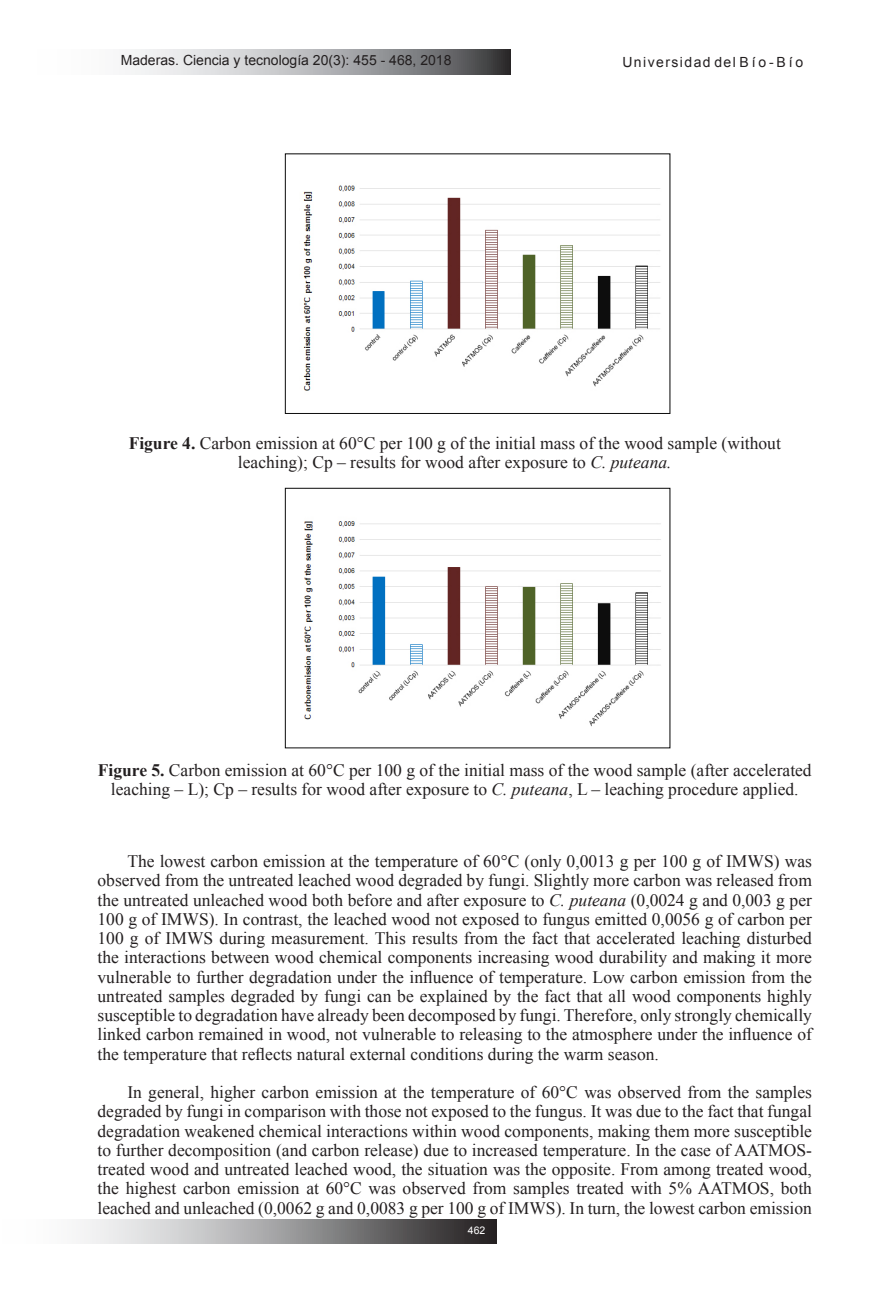
<style>
.page{position:relative;width:893px;height:1315px;background:#fff}
.page>*{position:absolute;margin:0;border:0;box-sizing:border-box;transform-origin:0 0}
.Lista_con_viñetas{font:17.5px/19.2px "Times New Roman";color:#231f20;text-align:center}
.t1{font:14px "Arial";color:#231f20}
.t2{font:14px "Arial";letter-spacing:.105em;color:#231f20}
.t3{font:10.5px "Arial";color:#fff}
.s1{font-weight:700}
.s2{font-style:italic}
</style>
<div class="page">
<div style="left:0;top:1219px;width:496px;height:25px;background:linear-gradient(to right,#fff,#302e2f)"></div>
<svg style="left:131px;top:50px;width:380px;height:24px;background:#a9aaac"></svg>
<img style="left:303px;top:185px;width:357px;height:206px">
<div style="left:285px;top:154px;width:385px;height:260px;border:1px solid #0d0d0d"></div>
<img style="left:304px;top:521px;width:357px;height:206px">
<div style="left:285px;top:488px;width:385px;height:260px;border:1px solid #0d0d0d"></div>
<p class="t1" style="left:121px;top:51px;width:332px">Maderas. Ciencia y tecnología 20(3): 455 - 468, 2018</p>
<p class="t2" style="left:622px;top:53px;width:182px">Universidad del Bío-Bío</p>
<p class="Lista_con_viñetas" style="left:129px;top:433px;width:654px"><span class="s1">Figure 4.</span> Carbon emission at 60°C per 100 g of the initial mass of the wood sample (without leaching); Cp – results for wood after exposure to <span class="s2">C. puteana.</span></p>
<p class="Lista_con_viñetas" style="left:98px;top:760px;width:715px"><span class="s1">Figure 5.</span> Carbon emission at 60°C per 100 g of the initial mass of the wood sample (after accelerated leaching – L); Cp – results for wood after exposure to <span class="s2">C. puteana</span>, L – leaching procedure applied.</p>
<p class="Lista_con_viñetas" style="left:98px;top:851px;width:716px;text-align:justify;text-indent:30px">The lowest carbon emission at the temperature of 60°C (only 0,0013 g per 100 g of IMWS) was observed from the untreated leached wood degraded by fungi. Slightly more carbon was released from the untreated unleached wood both before and after exposure to <span class="s2">C. puteana</span> (0,0024 g and 0,003 g per 100 g of IMWS). In contrast, the leached wood not exposed to fungus emitted 0,0056 g of carbon per 100 g of IMWS during measurement. This results from the fact that accelerated leaching disturbed the interactions between wood chemical components increasing wood durability and making it more vulnerable to further degradation under the influence of temperature. Low carbon emission from the untreated samples degraded by fungi can be explained by the fact that all wood components highly susceptible to degradation have already been decomposed by fungi. Therefore, only strongly chemically linked carbon remained in wood, not vulnerable to releasing to the atmosphere under the influence of the temperature that reflects natural external conditions during the warm season.</p>
<p class="Lista_con_viñetas" style="left:98px;top:1082px;width:716px;text-align:justify;text-indent:30px">In general, higher carbon emission at the temperature of 60°C was observed from the samples degraded by fungi in comparison with those not exposed to the fungus. It was due to the fact that fungal degradation weakened chemical interactions within wood components, making them more susceptible to further decomposition (and carbon release) due to increased temperature. In the case of AATMOS&shy;treated wood and untreated leached wood, the situation was the opposite. From among treated wood, the highest carbon emission at 60°C was observed from samples treated with 5% AATMOS, both leached and unleached (0,0062 g and 0,0083 g per 100 g of IMWS). In turn, the lowest carbon emission</p>
<p class="t3" style="left:468px;top:1223px;width:19px">462</p>
</div>
